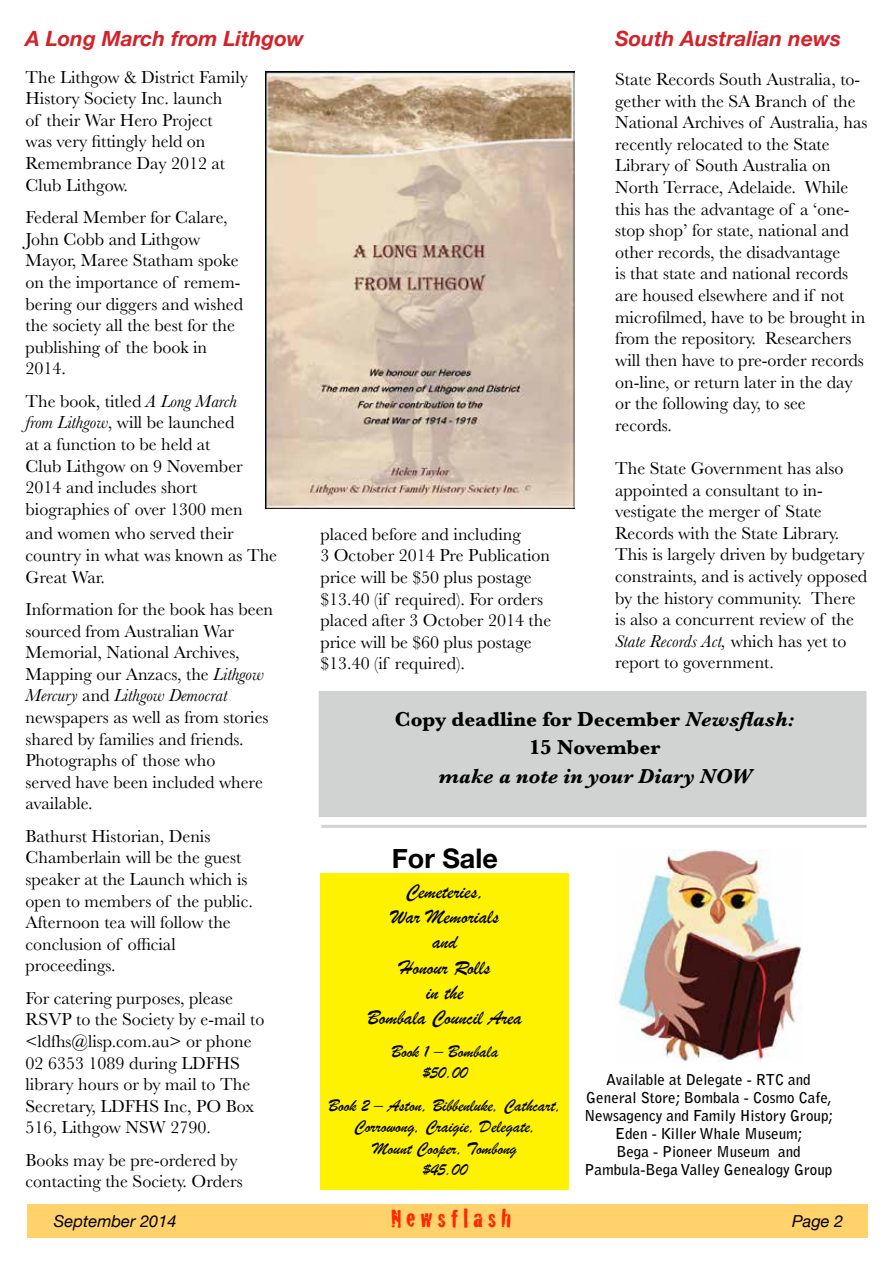
<style>
.page{position:relative;width:893px;height:1263px;background:#fff}
.page>*{position:absolute;margin:0;border:0;box-sizing:border-box;transform-origin:0 0}
.t1{font:27px "Cracked";color:#ff2600}
.t2{font:700 27px "Helvetica Neue";color:#000}
.t3{font:21px/25.2px "Brush Script";color:#000;text-align:center}
.t4{font:700 21px/28.5px "Baskerville";color:#000;text-align:center}
.t5{font:italic 700 21px "Helvetica Neue";color:#d2232a}
.t6{font:italic 700 21px "Baskerville";color:#000}
.t7{font:18px/21.6px "Baskerville";color:#000}
.t8{font:18px/21.6px "Brush Script";color:#000;text-align:center}
.t9{font:italic 16.5px "Helvetica Neue";color:#000}
.t10{font:700 15px/18px "Bell Gothic Std";color:#000;text-align:center}
.s1{font-style:italic}
</style>
<div class="page">
<div style="left:27px;top:1204px;width:840px;height:33px;background:#ffd26c"></div>
<div style="left:319px;top:691px;width:547px;height:126px;background:#d1d3d3"></div>
<img style="left:265px;top:72px;width:309px;height:437px">
<div style="left:321px;top:873px;width:248px;height:317px;background:#fff200"></div>
<img style="left:615px;top:850px;width:187px;height:211px">
<hr style="left:321px;top:825px;width:545px;height:3px;background:#d1d3d3">
<p class="t5" style="left:26px;top:22px;width:280px">A Long March from Lithgow</p>
<p class="t5" style="left:615px;top:22px;width:227px">South Australian news</p>
<p class="t7" style="left:26px;top:66px;width:224px">The Lithgow &amp; District Family<br>History Society Inc. launch<br>of their War Hero Project<br>was very fittingly held on<br>Remembrance Day 2012 at<br>Club Lithgow.</p>
<p class="t7" style="left:26px;top:207px;width:219px">Federal Member for Calare,<br>John Cobb and Lithgow<br>Mayor, Maree Statham spoke on the importance of remem&shy;bering our diggers and wished the society all the best for the publishing of the book in<br>2014.</p>
<p class="t7" style="left:26px;top:390px;width:219px">The book, titled <span class="s1">A Long March from Lithgow</span>, will be launched at a function to be held at<br>Club Lithgow on 9 November<br>2014 and includes short biographies of over 1300 men</p>
<p class="t7" style="left:26px;top:523px;width:253px">and women who served their country in what was known as The<br>Great War.</p>
<p class="t7" style="left:26px;top:599px;width:249px">Information for the book has been sourced from Australian War<br>Memorial, National Archives,<br>Mapping our Anzacs, the <span class="s1">Lithgow<br>Mercury</span> and <span class="s1">Lithgow Democrat </span>newspapers as well as from stories shared by families and friends.<br>Photographs of those who<br>served have been included where available.</p>
<p class="t7" style="left:26px;top:825px;width:229px">Bathurst Historian, Denis<br>Chamberlain will be the guest speaker at the Launch which is open to members of the public.<br>Afternoon tea will follow the conclusion of official proceedings.</p>
<p class="t7" style="left:26px;top:987px;width:240px">For catering purposes, please<br>RSVP to the Society by e-mail to &lt;ldfhs@lisp.com.au&gt; or phone<br>02 6353 1089 during LDFHS library hours or by mail to The<br>Secretary, LDFHS Inc, PO Box<br>516, Lithgow NSW 2790.</p>
<p class="t7" style="left:26px;top:1149px;width:219px">Books may be pre-ordered by contacting the Society. Orders</p>
<p class="t7" style="left:320px;top:523px;width:232px">placed before and including<br>3 October 2014 Pre Publication price will be $50 plus postage $13.40 (if required). For orders placed after 3 October 2014 the price will be $60 plus postage $13.40 (if required).</p>
<p class="t7" style="left:615px;top:69px;width:254px">State Records South Australia, to&shy;gether with the SA Branch of the<br>National Archives of Australia, has recently relocated to the State<br>Library of South Australia on<br>North Terrace, Adelaide. While this has the advantage of a ‘one&shy;stop shop’ for state, national and other records, the disadvantage<br>is that state and national records are housed elsewhere and if not microfilmed, have to be brought in from the repository. Researchers will then have to pre-order records on-line, or return later in the day or the following day, to see<br>records.</p>
<p class="t7" style="left:615px;top:457px;width:254px">The State Government has also appointed a consultant to in&shy;vestigate the merger of State<br>Records with the State Library.<br>This is largely driven by budgetary constraints, and is actively opposed by the history community. There is also a concurrent review of the<br><span class="s1">State Records Act,</span> which has yet to report to government.</p>
<p class="t4" style="left:395px;top:705px;width:401px">Copy deadline for December <span class="s1">Newsflash:<br></span>15 November</p>
<p class="t6" style="left:438px;top:761px;width:314px">make a note in your Diary NOW</p>
<h1 class="t2" style="left:392px;top:838px;width:108px">For Sale</h1>
<p class="t3" style="left:368px;top:879px;width:156px">Cemeteries,<br>War Memorials<br>and<br>Honour Rolls<br>in the<br>Bombala Council Area</p>
<p class="t8" style="left:391px;top:1040px;width:108px">Book 1 – Bombala $50.00</p>
<p class="t8" style="left:328px;top:1094px;width:234px">Book 2 – Aston, Bibbenluke, Cathcart,<br>Corrowong, Craigie, Delegate,<br>Mount Cooper, Tombong<br>$45.00</p>
<p class="t10" style="left:584px;top:1070px;width:251px">Available at Delegate - RTC and<br>General Store; Bombala - Cosmo Cafe,<br>Newsagency and Family History Group;<br>Eden - Killer Whale Museum;<br>Bega - Pioneer Museum and<br>Pambula-Bega Valley Genealogy Group</p>
<p class="t9" style="left:54px;top:1209px;width:124px">September 2014</p>
<h1 class="t1" style="left:391px;top:1197px;width:122px">N e w s f l a s h</h1>
<p class="t9" style="left:792px;top:1209px;width:53px">Page 2</p>
</div>
